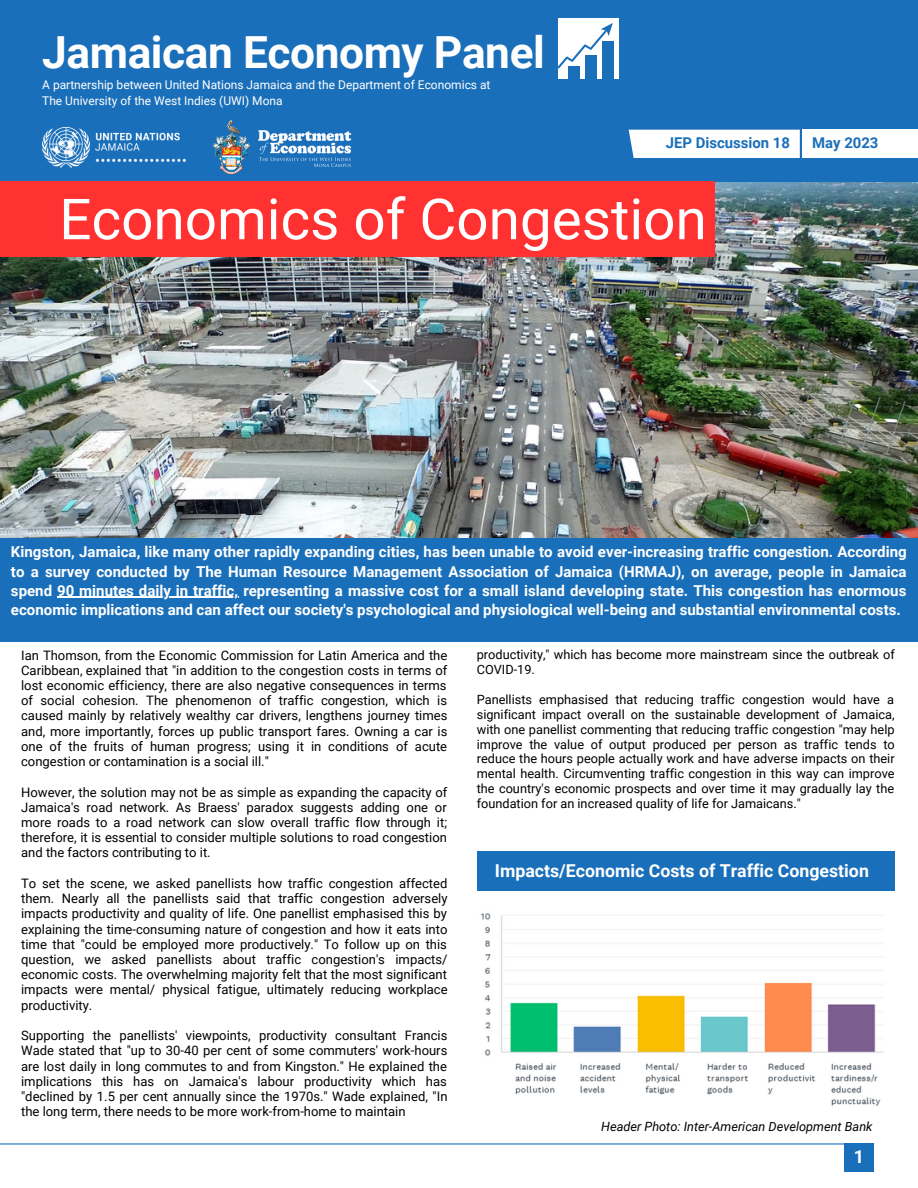
<style>
.page{position:relative;width:918px;height:1188px;background:#fff}
.page>*{position:absolute;margin:0;border:0;box-sizing:border-box;transform-origin:0 0}
.t1{font:56.7px "Roboto";color:#fff}
.t2{font:700 44.25px "Roboto";letter-spacing:-.01em;color:#fff}
.t3{font:700 18px "Roboto";color:#fff}
.t4{font:700 17.7px "Roboto";color:#fff}
.t5{font:700 15px/19.2px "Roboto";color:#fff;text-align:justify}
.t6{font:700 14.85px "Roboto";color:#1a6fba}
.t7{font:13.05px/15.1px "Roboto";color:#000;text-align:justify}
.t8{font:12.75px/14.9px "Roboto";color:#000}
.t9{font:italic 12.75px "Roboto";color:#000}
.t10{font:12px/16px "Roboto";color:#fff}
</style>
<div class="page">
<img style="left:0;top:181px;width:918px;height:357px">
<div style="left:0;top:0;width:918px;height:181px;background:#1a6fba"></div>
<div style="left:802px;top:130px;width:116px;height:28px;background:#fff"></div>
<div style="left:629px;top:130px;width:171px;height:28px;background:#fff"></div>
<img style="left:42px;top:127px;width:144px;height:41px">
<img style="left:212px;top:120px;width:140px;height:55px">
<div style="left:558px;top:18px;width:61px;height:61px;background:#fff"></div>
<div style="left:568px;top:67px;width:11px;height:24px;background:#1a6fba"></div>
<div style="left:585px;top:56px;width:12px;height:35px;background:#1a6fba"></div>
<div style="left:602px;top:42px;width:12px;height:49px;background:#1a6fba"></div>
<svg style="left:558px;top:23px;width:55px;height:45px"></svg>
<div style="left:0;top:538px;width:918px;height:104px;background:#1a6fba"></div>
<div style="left:0;top:181px;width:714px;height:76px;background:#ff3131"></div>
<div style="left:844px;top:1143px;width:30px;height:29px;background:#1a6fba"></div>
<hr style="left:0;top:1143px;width:874px;height:2px;background:#1a6fba">
<hr style="left:57px;top:597px;width:77px;height:1px;background:#fff">
<hr style="left:134px;top:597px;width:104px;height:1px;background:#fff">
<img style="left:480px;top:913px;width:404px;height:193px">
<div style="left:477px;top:852px;width:418px;height:39px;background:#1a6fba"></div>
<p class="t2" style="left:42px;top:27px;width:504px">Jamaican Economy Panel</p>
<p class="t10" style="left:42px;top:76px;width:450px">A partnership between United Nations Jamaica and the Department of Economics at<br>The University of the West Indies (UWI) Mona</p>
<p class="t6" style="left:666px;top:134px;width:126px">JEP Discussion 18</p>
<p class="t6" style="left:812px;top:134px;width:68px">May 2023</p>
<p class="t1" style="left:59px;top:187px;width:649px">Economics of Congestion</p>
<p class="t5" style="left:11px;top:543px;width:897px">Kingston, Jamaica, like many other rapidly expanding cities, has been unable to avoid ever-increasing traffic congestion. According to a survey conducted by The Human Resource Management Association of Jamaica (HRMAJ), on average, people in Jamaica spend 90 minutes daily in traffic, representing a massive cost for a small island developing state. This congestion has enormous economic implications and can affect our society's psychological and physiological well-being and substantial environmental costs.</p>
<p class="t7" style="left:21px;top:648px;width:428px">Ian Thomson, from the Economic Commission for Latin America and the Caribbean, explained that "in addition to the congestion costs in terms of lost economic efficiency, there are also negative consequences in terms of social cohesion. The phenomenon of traffic congestion, which is caused mainly by relatively wealthy car drivers, lengthens journey times and, more importantly, forces up public transport fares. Owning a car is one of the fruits of human progress; using it in conditions of acute congestion or contamination is a social ill."</p>
<p class="t7" style="left:21px;top:785px;width:428px">However, the solution may not be as simple as expanding the capacity of Jamaica's road network. As Braess' paradox suggests adding one or more roads to a road network can slow overall traffic flow through it; therefore, it is essential to consider multiple solutions to road congestion and the factors contributing to it.</p>
<p class="t7" style="left:21px;top:876px;width:428px">To set the scene, we asked panellists how traffic congestion affected them. Nearly all the panellists said that traffic congestion adversely impacts productivity and quality of life. One panellist emphasised this by explaining the time-consuming nature of congestion and how it eats into time that "could be employed more productively." To follow up on this question, we asked panellists about traffic congestion's impacts/ economic costs. The overwhelming majority felt that the most significant impacts were mental/ physical fatigue, ultimately reducing workplace productivity.</p>
<p class="t7" style="left:21px;top:1028px;width:428px">Supporting the panellists' viewpoints, productivity consultant Francis Wade stated that "up to 30-40 per cent of some commuters' work-hours are lost daily in long commutes to and from Kingston." He explained the implications this has on Jamaica's labour productivity which has "declined by 1.5 per cent annually since the 1970s." Wade explained, "In the long term, there needs to be more work-from-home to maintain</p>
<p class="t8" style="left:477px;top:648px;width:420px">productivity," which has become more mainstream since the outbreak of<br>COVID-19.</p>
<p class="t8" style="left:477px;top:692px;width:420px;text-align:justify">Panellists emphasised that reducing traffic congestion would have a significant impact overall on the sustainable development of Jamaica, with one panellist commenting that reducing traffic congestion "may help improve the value of output produced per person as traffic tends to reduce the hours people actually work and have adverse impacts on their mental health. Circumventing traffic congestion in this way can improve the country's economic prospects and over time it may gradually lay the foundation for an increased quality of life for Jamaicans."</p>
<p class="t4" style="left:495px;top:860px;width:376px">Impacts/Economic Costs of Traffic Congestion</p>
<p class="t9" style="left:601px;top:1119px;width:273px">Header Photo: Inter-American Development Bank</p>
<p class="t3" style="left:854px;top:1146px;width:12px">1</p>
</div>
